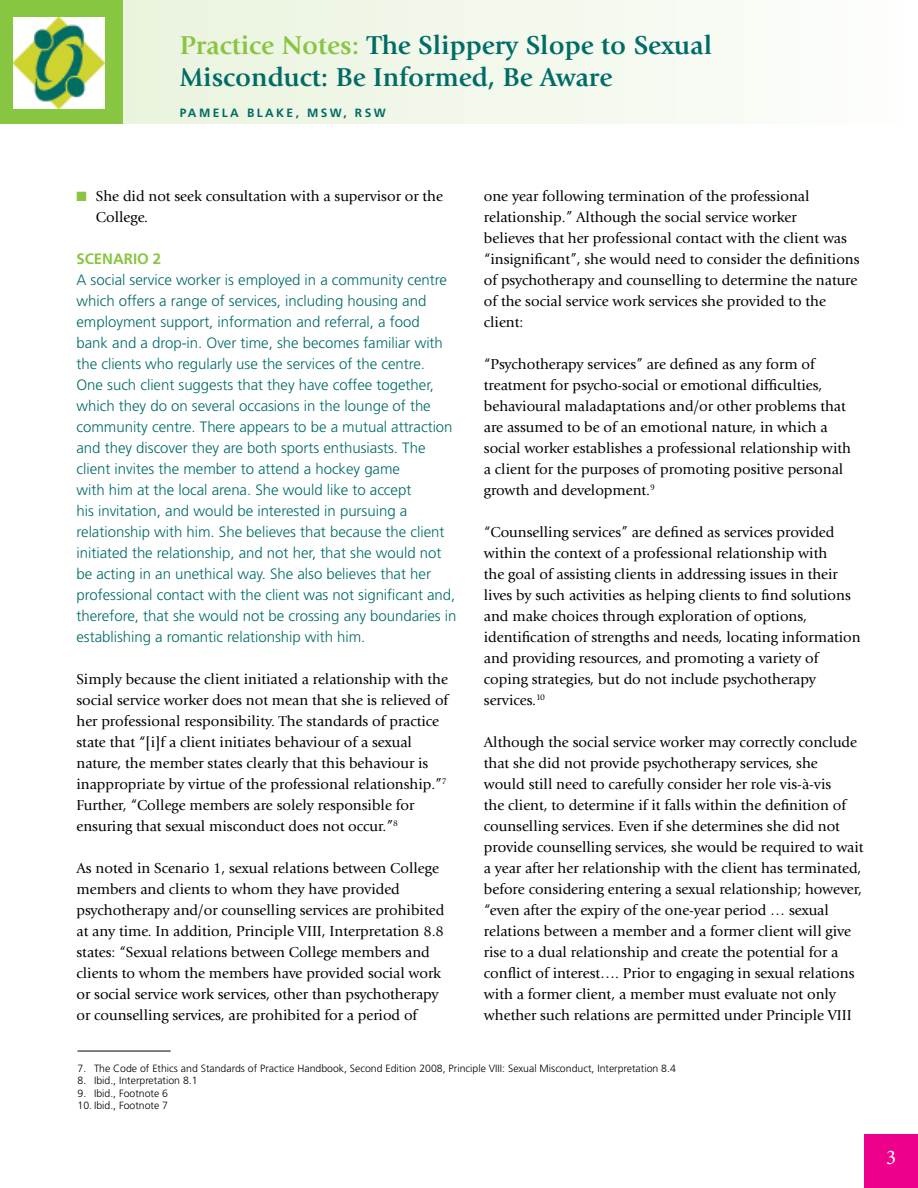
<style>
.page{position:relative;width:918px;height:1188px;background:#fff}
.page>*{position:absolute;margin:0;border:0;box-sizing:border-box;transform-origin:0 0}
.t1{font:700 27px/32.4px "Giovanni Std";color:#006c67}
.t2{font:21px "Minion Pro";color:#fff}
.t3{font:15px/21px "Giovanni Std";color:#000}
.t4{font:300 15px/21px "Frutiger LT Std";color:#006c67}
.t5{font:700 15px "Frutiger LT Std";color:#88c540}
.t6{font:700 12px "Frutiger LT Std";letter-spacing:.2em;color:#006c67}
.t7{font:300 10.5px "Frutiger LT Std";color:#000}
.s1{color:#88c540}
</style>
<div class="page">
<div style="left:865px;top:1135px;width:53px;height:53px;background:#ec008c"></div>
<div style="left:0;top:0;width:123px;height:124px;background:#88c540"></div>
<div style="left:123px;top:0;width:795px;height:124px;background:linear-gradient(to right,#e9f3dd,#fdfefc)"></div>
<hr style="left:78px;top:1051px;width:93px;height:1px;background:#000">
<img style="left:13px;top:17px;width:92px;height:92px">
<h1 class="t1" style="left:180px;top:29px;width:534px"><span class="s1">Practice Notes:</span> The Slippery Slope to Sexual<br>Misconduct: Be Informed, Be Aware</h1>
<p class="t6" style="left:180px;top:106px;width:207px">PAMELA BLAKE, MSW, RSW</p>
<p class="t3" style="left:96px;top:186px;width:349px;text-indent:-19px"><span class="s1">■</span> She did not seek consultation with a supervisor or the<br>College.</p>
<p class="t5" style="left:77px;top:250px;width:86px">SCENARIO 2</p>
<p class="t4" style="left:77px;top:270px;width:382px">A social service worker is employed in a community centre which offers a range of services, including housing and employment support, information and referral, a food<br>bank and a drop-in. Over time, she becomes familiar with the clients who regularly use the services of the centre.<br>One such client suggests that they have coffee together, which they do on several occasions in the lounge of the community centre. There appears to be a mutual attraction and they discover they are both sports enthusiasts. The client invites the member to attend a hockey game<br>with him at the local arena. She would like to accept<br>his invitation, and would be interested in pursuing a relationship with him. She believes that because the client initiated the relationship, and not her, that she would not be acting in an unethical way. She also believes that her professional contact with the client was not significant and, therefore, that she would not be crossing any boundaries in establishing a romantic relationship with him.</p>
<p class="t3" style="left:77px;top:669px;width:373px">Simply because the client initiated a relationship with the social service worker does not mean that she is relieved of her professional responsibility. The standards of practice state that “[i]f a client initiates behaviour of a sexual nature, the member states clearly that this behaviour is inappropriate by virtue of the professional relationship.”<sup>7<br></sup>Further, “College members are solely responsible for ensuring that sexual misconduct does not occur.”<sup>8</sup></p>
<p class="t3" style="left:77px;top:858px;width:369px">As noted in Scenario 1, sexual relations between College members and clients to whom they have provided psychotherapy and/or counselling services are prohibited at any time. In addition, Principle VIII, Interpretation 8.8 states: “Sexual relations between College members and clients to whom the members have provided social work or social service work services, other than psychotherapy or counselling services, are prohibited for a period of</p>
<p class="t3" style="left:484px;top:186px;width:377px">one year following termination of the professional relationship.” Although the social service worker<br>believes that her professional contact with the client was “insignificant”, she would need to consider the definitions of psychotherapy and counselling to determine the nature of the social service work services she provided to the client:</p>
<p class="t3" style="left:484px;top:354px;width:369px">“Psychotherapy services” are defined as any form of treatment for psycho-social or emotional difficulties, behavioural maladaptations and/or other problems that are assumed to be of an emotional nature, in which a social worker establishes a professional relationship with a client for the purposes of promoting positive personal growth and development.<sup>9</sup></p>
<p class="t3" style="left:484px;top:522px;width:378px">“Counselling services” are defined as services provided within the context of a professional relationship with<br>the goal of assisting clients in addressing issues in their lives by such activities as helping clients to find solutions and make choices through exploration of options, identification of strengths and needs, locating information and providing resources, and promoting a variety of coping strategies, but do not include psychotherapy services.<sup>10</sup></p>
<p class="t3" style="left:484px;top:732px;width:381px">Although the social service worker may correctly conclude that she did not provide psychotherapy services, she<br>would still need to carefully consider her role vis-à-vis<br>the client, to determine if it falls within the definition of counselling services. Even if she determines she did not provide counselling services, she would be required to wait a year after her relationship with the client has terminated, before considering entering a sexual relationship; however, “even after the expiry of the one-year period … sexual relations between a member and a former client will give rise to a dual relationship and create the potential for a conflict of interest…. Prior to engaging in sexual relations with a former client, a member must evaluate not only whether such relations are permitted under Principle VIII</p>
<p class="t7" style="left:78px;top:1062px;width:600px">7. The Code of Ethics and Standards of Practice Handbook, Second Edition 2008, Principle VIII: Sexual Misconduct, Interpretation 8.4</p>
<p class="t7" style="left:78px;top:1075px;width:122px">8. Ibid., Interpretation 8.1</p>
<p class="t7" style="left:78px;top:1087px;width:92px">9. Ibid., Footnote 6</p>
<p class="t7" style="left:78px;top:1100px;width:92px">10. Ibid., Footnote 7</p>
<h2 class="t2" style="left:886px;top:1143px;width:12px">3</h2>
</div>
